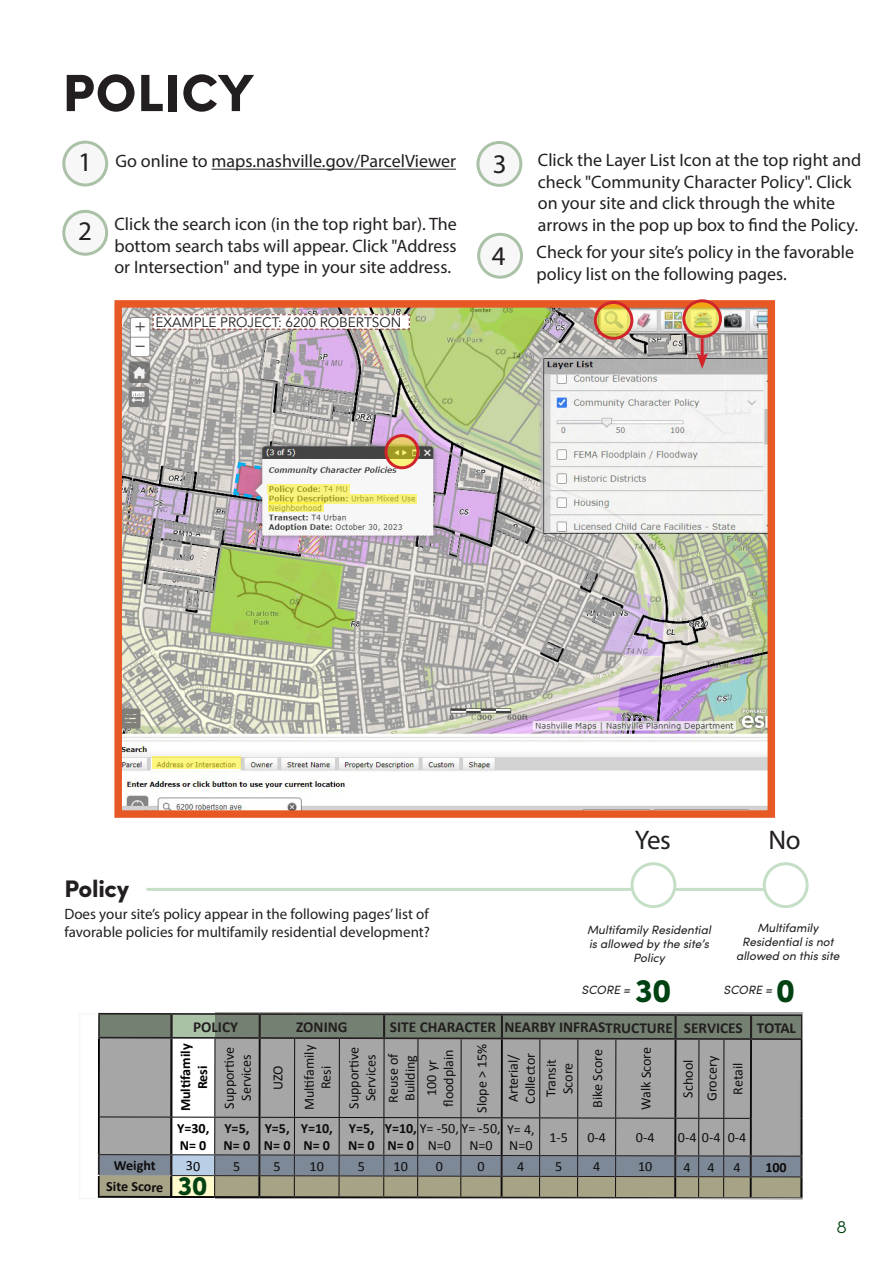
<style>
.page{position:relative;width:893px;height:1263px;background:#fff}
.page>*{position:absolute;margin:0;border:0;box-sizing:border-box;transform-origin:0 0}
.t1{font:900 52.5px "Sofia Pro";letter-spacing:.01em;color:#231f20}
.H3{font:900 33px "Sofia Pro";color:#004211}
.Intro_text{font:27px "Myriad Pro";color:#231f20}
.H3-2{font:900 27px "Sofia Pro";color:#004211}
.H3-3{font:900 24px "Sofia Pro";color:#231f20}
.t2{font:18px/21.6px "Myriad Pro";color:#231f20}
.t3{font:300 18px "Sofia Pro";color:#004211}
.t4{font:700 15.3px "Calibri";letter-spacing:-.005em;color:#231f20}
.SM_subhead{font:15px/18px "Myriad Pro";color:#231f20}
.t5{font:14.1px/17px "Calibri";letter-spacing:-.005em;color:#000}
.t6{font:700 14.1px/17px "Calibri";letter-spacing:-.005em;color:#000}
.t7{font:13.65px "Avenir LT Std";color:#231f20}
.Intro_text-2{font:italic 12px/14.4px "Sofia Pro";color:#231f20;text-align:center}
.s1{font-weight:700}
</style>
<div class="page">
<hr style="left:212px;top:169px;width:244px;height:1px;background:#231f20">
<div style="left:64px;top:211px;width:43px;height:43px;background:#f7f7f7;border-radius:50%"></div>
<div style="left:62px;top:210px;width:46px;height:46px;border:3px solid #aac1a7;border-radius:50%"></div>
<div style="left:64px;top:142px;width:43px;height:43px;background:#f7f7f7;border-radius:50%"></div>
<div style="left:62px;top:141px;width:46px;height:45px;border:3px solid #aac1a7;border-radius:50%"></div>
<div style="left:478px;top:142px;width:43px;height:43px;background:#f7f7f7;border-radius:50%"></div>
<div style="left:476px;top:141px;width:46px;height:46px;border:3px solid #aac1a7;border-radius:50%"></div>
<div style="left:479px;top:234px;width:43px;height:43px;background:#f7f7f7;border-radius:50%"></div>
<div style="left:477px;top:233px;width:46px;height:46px;border:3px solid #aac1a7;border-radius:50%"></div>
<img style="left:123px;top:309px;width:643px;height:500px">
<div style="left:114px;top:300px;width:661px;height:518px;border:8px solid #e75824"></div>
<svg style="left:152px;top:314px;width:258px;height:16px"></svg>
<svg style="left:594px;top:302px;width:37px;height:37px"></svg>
<svg style="left:684px;top:300px;width:36px;height:36px"></svg>
<hr style="left:701px;top:338px;width:3px;height:20px;background:#d1232a">
<svg style="left:696px;top:353px;width:12px;height:16px"></svg>
<svg style="left:268px;top:494px;width:148px;height:9px"></svg>
<svg style="left:268px;top:484px;width:82px;height:10px"></svg>
<svg style="left:268px;top:502px;width:56px;height:10px"></svg>
<svg style="left:231px;top:460px;width:33px;height:42px"></svg>
<svg style="left:386px;top:436px;width:32px;height:32px"></svg>
<div style="left:682px;top:299px;width:40px;height:39px;border:3px solid #d1232a;border-radius:50%"></div>
<div style="left:594px;top:301px;width:39px;height:39px;border:3px solid #d1232a;border-radius:50%"></div>
<div style="left:384px;top:434px;width:35px;height:35px;border:3px solid #d1232a;border-radius:50%"></div>
<svg style="left:153px;top:757px;width:88px;height:12px"></svg>
<svg style="left:97px;top:1012px;width:706px;height:188px"></svg>
<svg style="left:215px;top:1012px;width:587px;height:186px;background:#929490"></svg>
<svg style="left:99px;top:1013px;width:73px;height:183px;background:#939591"></svg>
<hr style="left:146px;top:888px;width:644px;height:3px;background:#c4dfc6">
<div style="left:632px;top:864px;width:43px;height:43px;background:#fff;border-radius:50%"></div>
<div style="left:630px;top:862px;width:46px;height:46px;border:3px solid #c4dfc6;border-radius:50%"></div>
<div style="left:764px;top:864px;width:43px;height:43px;background:#fff;border-radius:50%"></div>
<div style="left:763px;top:862px;width:46px;height:46px;border:3px solid #c4dfc6;border-radius:50%"></div>
<h1 class="t1" style="left:63px;top:51px;width:193px">POLICY</h1>
<p class="Intro_text" style="left:78px;top:145px;width:15px">1</p>
<p class="Intro_text" style="left:78px;top:215px;width:15px">2</p>
<p class="t2" style="left:115px;top:150px;width:342px">Go online to maps.nashville.gov/ParcelViewer</p>
<p class="t2" style="left:114px;top:213px;width:344px;text-align:justify">Click the search icon (in the top right bar). The bottom search tabs will appear. Click "Address or Intersection" and type in your site address.</p>
<p class="t7" style="left:156px;top:315px;width:247px">EXAMPLE PROJECT: 6200 ROBERTSON</p>
<p class="Intro_text" style="left:493px;top:148px;width:15px">3</p>
<p class="Intro_text" style="left:492px;top:239px;width:15px">4</p>
<p class="t2" style="left:538px;top:149px;width:325px">Click the Layer List Icon at the top right and check "Community Character Policy". Click on your site and click through the white arrows in the pop up box to find the Policy.</p>
<p class="t2" style="left:537px;top:241px;width:319px">Check for your site’s policy in the favorable policy list on the following pages.</p>
<p class="H3-3" style="left:64px;top:869px;width:66px">Policy</p>
<p class="SM_subhead" style="left:64px;top:905px;width:367px">Does your site’s policy appear in the following pages’ list of favorable policies for multifamily residential development?</p>
<p class="Intro_text" style="left:635px;top:823px;width:38px">Yes</p>
<p class="Intro_text" style="left:768px;top:823px;width:34px">No</p>
<p class="Intro_text-2" style="left:587px;top:921px;width:125px">Multifamily Residential is allowed by the site’s<br>Policy</p>
<p class="Intro_text-2" style="left:736px;top:919px;width:105px">Multifamily<br>Residential is not allowed on this site</p>
<p class="Intro_text-2" style="left:582px;top:982px;width:50px">SCORE =</p>
<p class="H3" style="left:635px;top:964px;width:38px">30</p>
<p class="Intro_text-2" style="left:723px;top:982px;width:50px">SCORE =</p>
<p class="H3" style="left:776px;top:964px;width:21px">0</p>
<p class="t4" style="left:193px;top:1016px;width:46px">POLICY</p>
<p class="t4" style="left:296px;top:1016px;width:53px">ZONING</p>
<p class="t4" style="left:390px;top:1016px;width:108px">SITE CHARACTER</p>
<p class="t4" style="left:504px;top:1016px;width:170px">NEARBY INFRASTRUCTURE</p>
<p class="t4" style="left:684px;top:1017px;width:60px">SERVICES</p>
<p class="t4" style="left:757px;top:1017px;width:41px">TOTAL</p>
<p class="t6" style="left:176px;top:1111px;width:69px;text-align:center;rotate:-90deg">Multifamily<br>Resi</p>
<p class="t5" style="left:220px;top:1108px;width:64px;text-align:center;rotate:-90deg">Supportive<br>Services</p>
<p class="t5" style="left:300px;top:1110px;width:67px;text-align:center;rotate:-90deg">Multifamily<br>Resi</p>
<p class="t5" style="left:345px;top:1109px;width:64px;text-align:center;rotate:-90deg">Supportive<br>Services</p>
<p class="t5" style="left:384px;top:1102px;width:51px;rotate:-90deg">Reuse of<br>Building</p>
<p class="t5" style="left:423px;top:1107px;width:59px;text-align:center;rotate:-90deg">100 yr floodplain</p>
<p class="t5" style="left:473px;top:1113px;width:71px;rotate:-90deg">Slope &gt; 15%</p>
<p class="t5" style="left:504px;top:1104px;width:53px;rotate:-90deg">Arterial/<br>Collector</p>
<p class="t5" style="left:542px;top:1097px;width:40px;rotate:-90deg">Transit<br>Score</p>
<p class="t5" style="left:588px;top:1107px;width:60px;rotate:-90deg">Bike Score</p>
<p class="t5" style="left:637px;top:1110px;width:65px;rotate:-90deg">Walk Score</p>
<p class="t5" style="left:679px;top:1097px;width:39px;rotate:-90deg">School</p>
<p class="t5" style="left:703px;top:1101px;width:47px;rotate:-90deg">Grocery</p>
<p class="t5" style="left:729px;top:1095px;width:34px;rotate:-90deg">Retail</p>
<p class="t5" style="left:269px;top:1090px;width:26px;rotate:-90deg">UZO</p>
<p class="t6" style="left:177px;top:1119px;width:34px">Y=30,<br>N= 0</p>
<p class="t6" style="left:224px;top:1119px;width:28px">Y=5,<br>N= 0</p>
<p class="t6" style="left:264px;top:1119px;width:28px">Y=5,<br>N= 0</p>
<p class="t6" style="left:301px;top:1119px;width:34px">Y=10,<br>N= 0</p>
<p class="t6" style="left:348px;top:1119px;width:28px">Y=5,<br>N= 0</p>
<p class="t5" style="left:385px;top:1120px;width:117px"><span class="s1">Y=10,</span> Y= -50, Y= -50,<br><span class="s1">N= 0</span></p>
<p class="t5" style="left:507px;top:1120px;width:29px">Y= 4,<br>N=0</p>
<p class="t5" style="left:549px;top:1128px;width:20px">1-5</p>
<p class="t5" style="left:587px;top:1128px;width:20px">0-4</p>
<p class="t5" style="left:636px;top:1129px;width:20px">0-4</p>
<p class="t5" style="left:678px;top:1129px;width:44px">0-4 0-4</p>
<p class="t5" style="left:728px;top:1129px;width:20px">0-4</p>
<p class="t5" style="left:428px;top:1137px;width:25px">N=0</p>
<p class="t5" style="left:469px;top:1137px;width:25px">N=0</p>
<p class="t6" style="left:114px;top:1157px;width:43px">Weight</p>
<p class="t5" style="left:186px;top:1157px;width:16px">30</p>
<p class="t5" style="left:233px;top:1157px;width:9px">5</p>
<p class="t5" style="left:274px;top:1157px;width:9px">5</p>
<p class="t5" style="left:310px;top:1157px;width:16px">10</p>
<p class="t5" style="left:358px;top:1157px;width:9px">5</p>
<p class="t5" style="left:394px;top:1157px;width:16px">10</p>
<p class="t5" style="left:436px;top:1157px;width:9px">0</p>
<p class="t5" style="left:477px;top:1157px;width:9px">0</p>
<p class="t5" style="left:517px;top:1158px;width:9px">4</p>
<p class="t5" style="left:555px;top:1158px;width:9px">5</p>
<p class="t5" style="left:593px;top:1158px;width:9px">4</p>
<p class="t5" style="left:638px;top:1158px;width:16px">10</p>
<p class="t5" style="left:684px;top:1158px;width:9px">4</p>
<p class="t5" style="left:708px;top:1158px;width:9px">4</p>
<p class="t5" style="left:733px;top:1158px;width:9px">4</p>
<p class="t6" style="left:765px;top:1158px;width:23px">100</p>
<p class="t6" style="left:106px;top:1178px;width:59px">Site Score</p>
<p class="H3-2" style="left:178px;top:1164px;width:31px">30</p>
<p class="t3" style="left:836px;top:1214px;width:12px">8</p>
</div>
